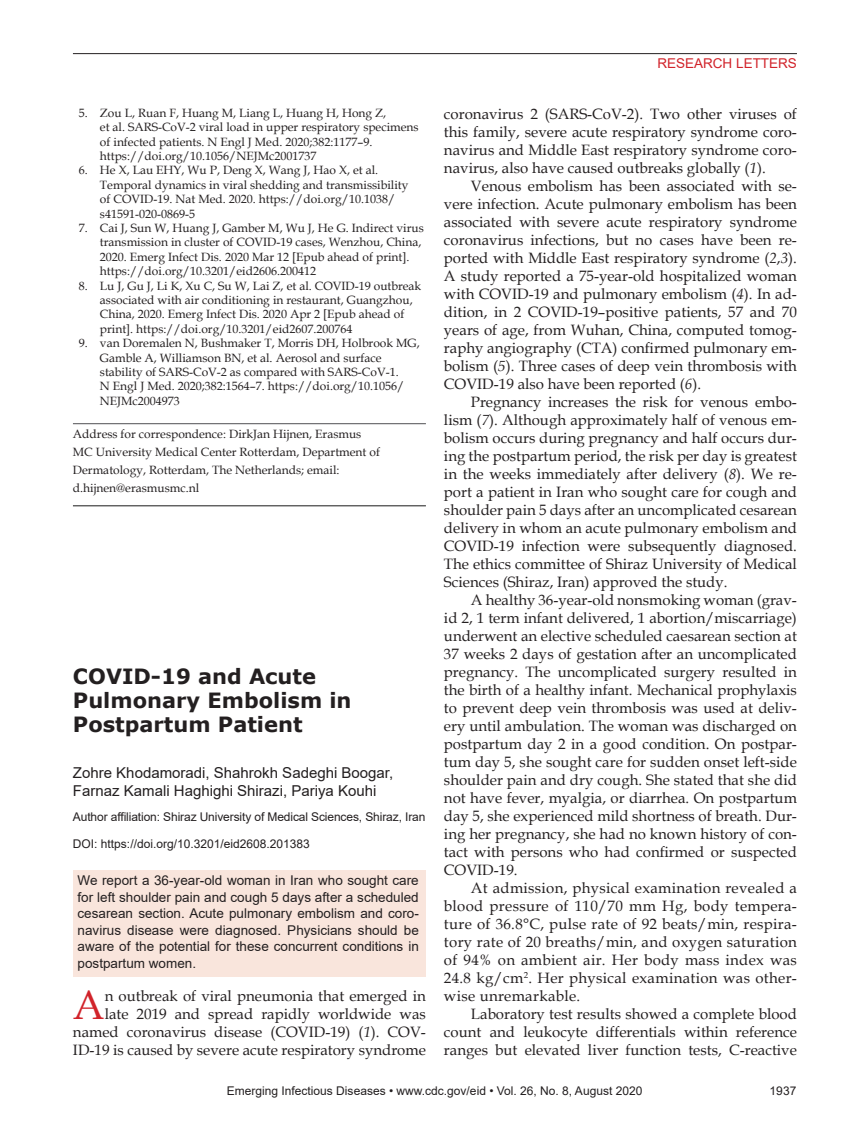
<style>
.page{position:relative;width:851px;height:1134px;background:#fff}
.page>*{position:absolute;margin:0;border:0;box-sizing:border-box;transform-origin:0 0}
.Drop_Cap{font:40.8px "Book Antiqua";color:#d1232a}
.Article_Title{font:700 21px/24px "Verdana";color:#231f20}
.Body_Text{font:15px/18px "Book Antiqua";color:#231f20;text-align:justify}
.Drop_Cap-2{font:15px/18px "Book Antiqua";color:#231f20;text-align:right}
.Authors{font:15px/18px "Arial";color:#231f20}
.Abstract{font:13.5px/16.5px "Arial";color:#231f20;text-align:justify}
.t1{font:13.5px "Arial";color:#d1232a}
.References{font:12px/14.4px "Book Antiqua";color:#231f20}
.Correspondence{font:12px/18px "Book Antiqua";color:#231f20}
.Affiliations{font:12px "Arial";letter-spacing:-.01em;color:#231f20}
.DOI{font:12px "Arial";color:#231f20}
.s1{font-style:italic}
</style>
<div class="page">
<hr style="left:73px;top:53px;width:723px;height:1px;background:#231f20">
<div style="left:73px;top:870px;width:352px;height:106px;background:#f9e5dc"></div>
<hr style="left:73px;top:423px;width:353px;height:1px;background:#636366">
<hr style="left:73px;top:505px;width:353px;height:1px;background:#333">
<p class="References" style="left:100px;top:105px;width:320px;text-indent:-21px">5. Zou L, Ruan F, Huang M, Liang L, Huang H, Hong Z,<br>et al. SARS-CoV-2 viral load in upper respiratory specimens of infected patients. N Engl J Med. 2020;382:1177–9. https://doi.org/10.1056/NEJMc2001737</p>
<p class="References" style="left:100px;top:163px;width:310px;text-indent:-21px">6. He X, Lau EHY, Wu P, Deng X, Wang J, Hao X, et al.<br>Temporal dynamics in viral shedding and transmissibility of COVID-19. Nat Med. 2020. https://doi.org/10.1038/ s41591-020-0869-5</p>
<p class="References" style="left:100px;top:220px;width:325px;text-indent:-21px">7. Cai J, Sun W, Huang J, Gamber M, Wu J, He G. Indirect virus transmission in cluster of COVID-19 cases, Wenzhou, China, 2020. Emerg Infect Dis. 2020 Mar 12 [Epub ahead of print]. https://doi.org/10.3201/eid2606.200412</p>
<p class="References" style="left:100px;top:278px;width:323px;text-indent:-21px">8. Lu J, Gu J, Li K, Xu C, Su W, Lai Z, et al. COVID-19 outbreak associated with air conditioning in restaurant, Guangzhou, China, 2020. Emerg Infect Dis. 2020 Apr 2 [Epub ahead of print]. https://doi.org/10.3201/eid2607.200764</p>
<p class="References" style="left:100px;top:336px;width:321px;text-indent:-21px">9. van Doremalen N, Bushmaker T, Morris DH, Holbrook MG, Gamble A, Williamson BN, et al. Aerosol and surface stability of SARS-CoV-2 as compared with SARS-CoV-1.<br>N Engl J Med. 2020;382:1564–7. https://doi.org/10.1056/ NEJMc2004973</p>
<p class="Correspondence" style="left:73px;top:424px;width:308px">Address for correspondence: DirkJan Hijnen, Erasmus MC University Medical Center Rotterdam, Department of Dermatology, Rotterdam, The Netherlands; email: d.hijnen@erasmusmc.nl</p>
<p class="Article_Title" style="left:73px;top:664px;width:280px">COVID-19 and Acute<br>Pulmonary Embolism in<br>Postpartum Patient</p>
<p class="Authors" style="left:73px;top:764px;width:322px">Zohre Khodamoradi, Shahrokh Sadeghi Boogar,<br>Farnaz Kamali Haghighi Shirazi, Pariya Kouhi</p>
<p class="Affiliations" style="left:73px;top:808px;width:354px">Author affiliation: Shiraz University of Medical Sciences, Shiraz, Iran</p>
<p class="DOI" style="left:73px;top:835px;width:238px">DOI: https://doi.org/10.3201/eid2608.201383</p>
<p class="Abstract" style="left:78px;top:872px;width:343px">We report a 36-year-old woman in Iran who sought care for left shoulder pain and cough 5 days after a scheduled cesarean section. Acute pulmonary embolism and coro&shy;navirus disease were diagnosed. Physicians should be aware of the potential for these concurrent conditions in postpartum women.</p>
<p class="Drop_Cap-2" style="left:73px;top:986px;width:354px">n outbreak of viral pneumonia that emerged in<br>late 2019 and spread rapidly worldwide was named coronavirus disease (COVID-19) (<span class="s1">1</span>). COV-ID-19 is caused by severe acute respiratory syndrome</p>
<p class="Drop_Cap" style="left:73px;top:977px;width:33px">A</p>
<p class="t1" style="left:657px;top:54px;width:141px">RESEARCH LETTERS</p>
<p class="Drop_Cap-2" style="left:444px;top:104px;width:354px;text-align:justify">coronavirus 2 (SARS-CoV-2). Two other viruses of this family, severe acute respiratory syndrome coro&shy;navirus and Middle East respiratory syndrome coro&shy;navirus, also have caused outbreaks globally (<span class="s1">1</span>).</p>
<p class="Body_Text" style="left:444px;top:176px;width:354px;text-indent:27px">Venous embolism has been associated with se&shy;vere infection. Acute pulmonary embolism has been associated with severe acute respiratory syndrome coronavirus infections, but no cases have been re&shy;ported with Middle East respiratory syndrome (<span class="s1">2</span>,<span class="s1">3</span>).<br>A study reported a 75-year-old hospitalized woman with COVID-19 and pulmonary embolism (<span class="s1">4</span>). In ad&shy;dition, in 2 COVID-19–positive patients, 57 and 70 years of age, from Wuhan, China, computed tomog&shy;raphy angiography (CTA) confirmed pulmonary em&shy;bolism (<span class="s1">5</span>). Three cases of deep vein thrombosis with COVID-19 also have been reported (<span class="s1">6</span>).</p>
<p class="Body_Text" style="left:444px;top:392px;width:354px;text-indent:27px">Pregnancy increases the risk for venous embo&shy;lism (<span class="s1">7</span>). Although approximately half of venous em&shy;bolism occurs during pregnancy and half occurs dur&shy;ing the postpartum period, the risk per day is greatest in the weeks immediately after delivery (<span class="s1">8</span>). We re&shy;port a patient in Iran who sought care for cough and shoulder pain 5 days after an uncomplicated cesarean delivery in whom an acute pulmonary embolism and COVID-19 infection were subsequently diagnosed.<br>The ethics committee of Shiraz University of Medical Sciences (Shiraz, Iran) approved the study.</p>
<p class="Body_Text" style="left:444px;top:590px;width:354px;text-indent:27px">A healthy 36-year-old nonsmoking woman (grav&shy;id 2, 1 term infant delivered, 1 abortion/miscarriage) underwent an elective scheduled caesarean section at 37 weeks 2 days of gestation after an uncomplicated pregnancy. The uncomplicated surgery resulted in the birth of a healthy infant. Mechanical prophylaxis to prevent deep vein thrombosis was used at deliv&shy;ery until ambulation. The woman was discharged on postpartum day 2 in a good condition. On postpar&shy;tum day 5, she sought care for sudden onset left-side shoulder pain and dry cough. She stated that she did not have fever, myalgia, or diarrhea. On postpartum day 5, she experienced mild shortness of breath. Dur&shy;ing her pregnancy, she had no known history of con&shy;tact with persons who had confirmed or suspected COVID-19.</p>
<p class="Body_Text" style="left:444px;top:878px;width:354px;text-indent:27px">At admission, physical examination revealed a blood pressure of 110/70 mm Hg, body tempera&shy;ture of 36.8°C, pulse rate of 92 beats/min, respira&shy;tory rate of 20 breaths/min, and oxygen saturation of 94% on ambient air. Her body mass index was 24.8 kg/cm<sup>2</sup>. Her physical examination was other&shy;wise unremarkable.</p>
<p class="Body_Text" style="left:444px;top:1004px;width:354px;text-indent:27px">Laboratory test results showed a complete blood count and leukocyte differentials within reference ranges but elevated liver function tests, C-reactive</p>
<p class="Affiliations" style="left:227px;top:1083px;width:417px">Emerging Infectious Diseases • www.cdc.gov/eid • Vol. 26, No. 8, August 2020</p>
<p class="Affiliations" style="left:769px;top:1083px;width:28px">1937</p>
</div>
